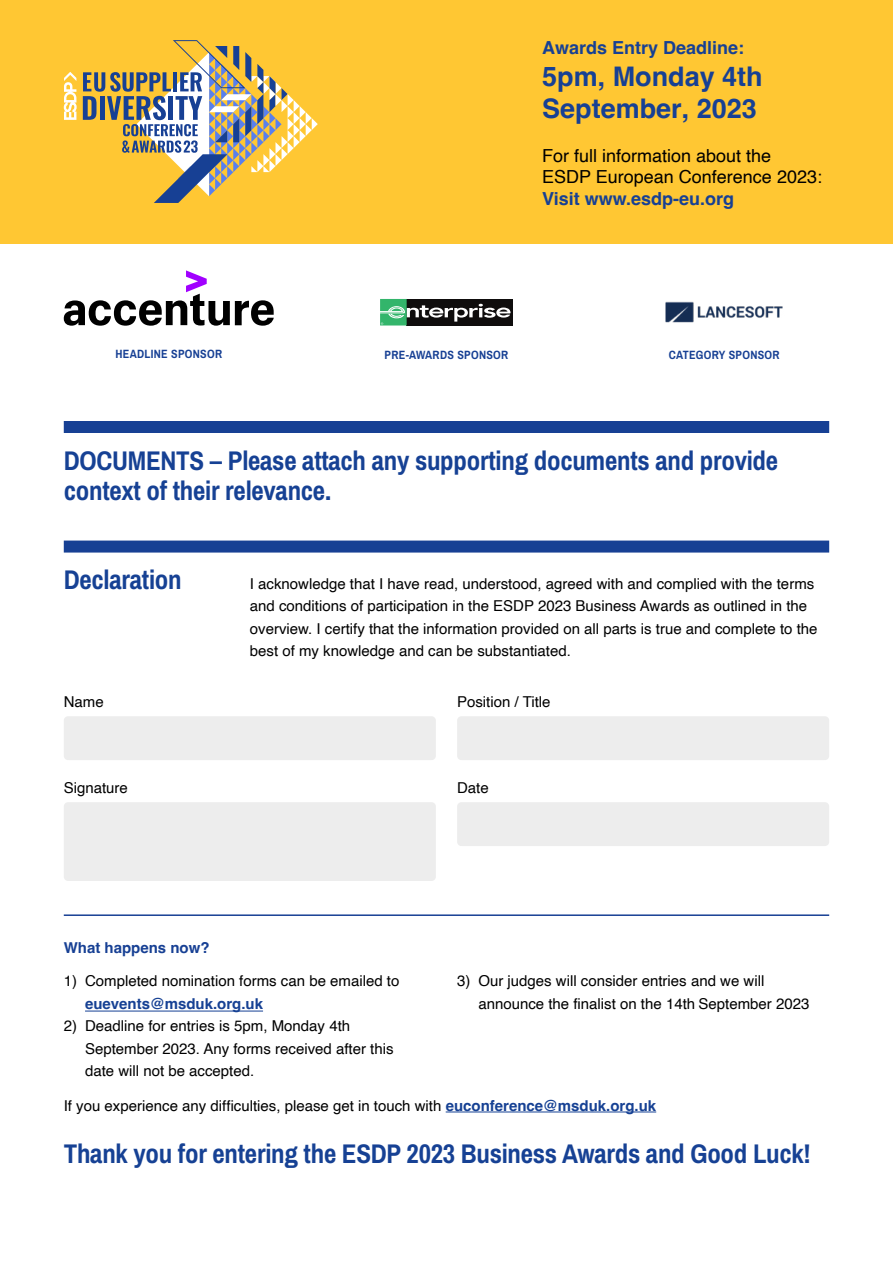
<style>
.page{position:relative;width:893px;height:1263px;background:#fff}
.page>*{position:absolute;margin:0;border:0;box-sizing:border-box;transform-origin:0 0}
.t1{font:700 27px/30px "Archivo Narrow";letter-spacing:-.01em;color:#164194}
.t2{font:700 27px/32.4px "Helvetica";color:#174094}
.t3{font:18px/21.6px "Helvetica";color:#000}
.t4{font:700 18px "Helvetica";color:#174094}
.t5{font:15px/22.5px "Helvetica";color:#000}
.t6{font:700 15px "Helvetica";color:#164194}
.t7{font:700 15px "Helvetica";color:#174094}
.t8{font:700 12px "Archivo Narrow";letter-spacing:.025em;color:#174094}
.s1{font-weight:700;color:#164194}
</style>
<div class="page">
<div style="left:0;top:0;width:893px;height:243px;background:#ffc733"></div>
<svg style="left:64px;top:72px;width:13px;height:48px"></svg>
<svg style="left:83px;top:40px;width:235px;height:163px"></svg>
<div style="left:64px;top:421px;width:765px;height:12px;background:#174094"></div>
<div style="left:64px;top:540px;width:765px;height:12px;background:#174094"></div>
<hr style="left:64px;top:914px;width:765px;height:2px;background:#174094">
<div style="left:64px;top:716px;width:372px;height:44px;background:#ededed;border-radius:4px"></div>
<div style="left:64px;top:802px;width:372px;height:79px;background:#ededed;border-radius:4px"></div>
<div style="left:457px;top:716px;width:372px;height:44px;background:#ededed;border-radius:4px"></div>
<div style="left:457px;top:802px;width:372px;height:44px;background:#ededed;border-radius:4px"></div>
<hr style="left:85px;top:1011px;width:178px;height:1px;background:#164194">
<hr style="left:446px;top:1111px;width:210px;height:1px;background:#164194">
<svg style="left:64px;top:270px;width:210px;height:56px"></svg>
<svg style="left:380px;top:299px;width:133px;height:27px"></svg>
<img style="left:647px;top:243px;width:154px;height:80px">
<p class="t4" style="left:542px;top:36px;width:204px">Awards Entry Deadline:</p>
<h1 class="t2" style="left:542px;top:63px;width:222px">5pm, Monday 4th<br>September, 2023</h1>
<p class="t3" style="left:542px;top:145px;width:281px">For full information about the<br>ESDP European Conference 2023:</p>
<p class="t4" style="left:542px;top:188px;width:194px">Visit www.esdp-eu.org</p>
<p class="t8" style="left:115px;top:346px;width:108px">HEADLINE SPONSOR</p>
<p class="t8" style="left:385px;top:346px;width:125px">PRE-AWARDS SPONSOR</p>
<p class="t8" style="left:669px;top:346px;width:112px">CATEGORY SPONSOR</p>
<h1 class="t1" style="left:64px;top:445px;width:716px">DOCUMENTS – Please attach any supporting documents and provide context of their relevance.</h1>
<h1 class="t1" style="left:64px;top:564px;width:119px">Declaration</h1>
<p class="t5" style="left:250px;top:573px;width:569px">I acknowledge that I have read, understood, agreed with and complied with the terms and conditions of participation in the ESDP 2023 Business Awards as outlined in the overview. I certify that the information provided on all parts is true and complete to the best of my knowledge and can be substantiated.</p>
<p class="t5" style="left:64px;top:691px;width:42px">Name</p>
<p class="t5" style="left:457px;top:691px;width:95px">Position / Title</p>
<p class="t5" style="left:64px;top:776px;width:66px">Signature</p>
<p class="t5" style="left:457px;top:776px;width:33px">Date</p>
<p class="t7" style="left:64px;top:938px;width:147px">What happens now?</p>
<p class="t5" style="left:64px;top:970px;width:337px">1) Completed nomination forms can be emailed to</p>
<p class="t6" style="left:85px;top:994px;width:180px">euevents@msduk.org.uk</p>
<p class="t5" style="left:85px;top:1015px;width:310px;text-indent:-21px">2) Deadline for entries is 5pm, Monday 4th<br>September 2023. Any forms received after this date will not be accepted.</p>
<p class="t5" style="left:478px;top:970px;width:333px;text-indent:-21px">3) Our judges will consider entries and we will announce the finalist on the 14th September 2023</p>
<p class="t5" style="left:64px;top:1095px;width:594px">If you experience any difficulties, please get in touch with <span class="s1">euconference@msduk.org.uk</span></p>
<h1 class="t1" style="left:64px;top:1138px;width:749px">Thank you for entering the ESDP 2023 Business Awards and Good Luck!</h1>
</div>
